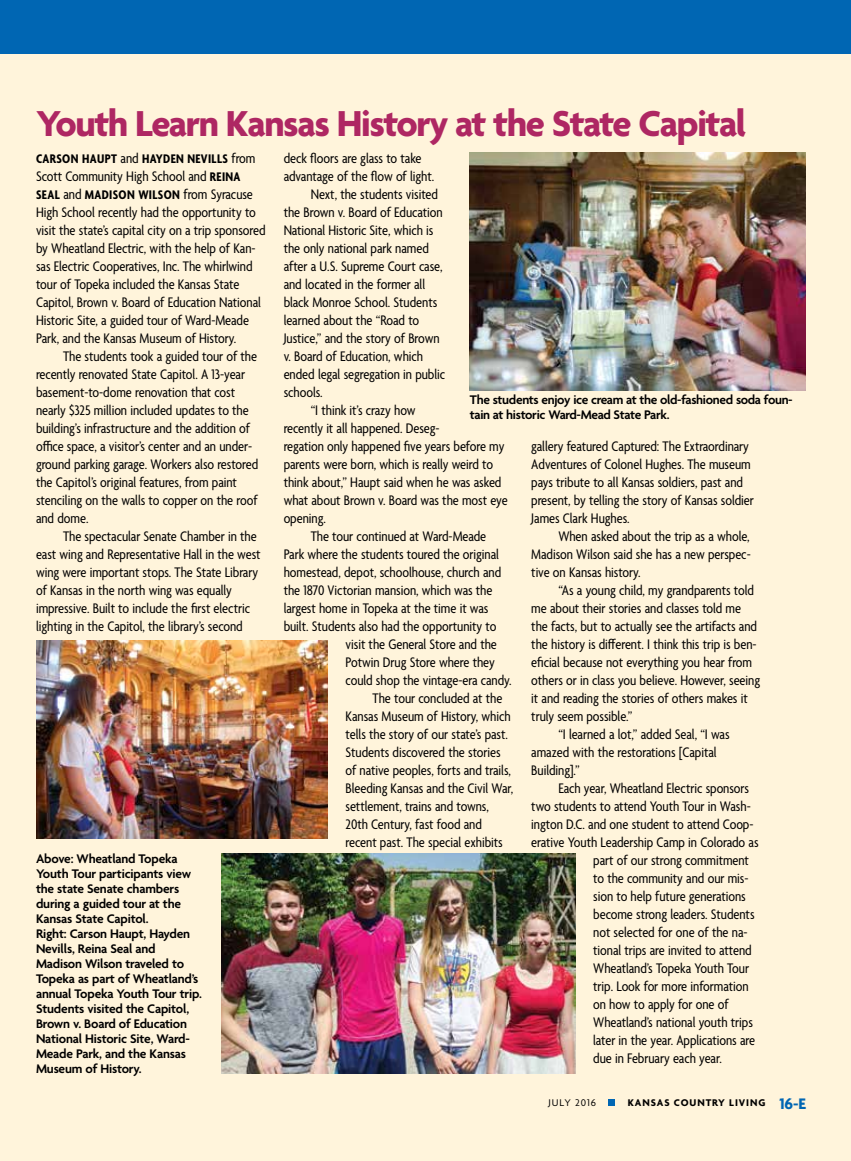
<style>
.page{position:relative;width:851px;height:1161px;background:#fff}
.page>*{position:absolute;margin:0;border:0;box-sizing:border-box;transform-origin:0 0}
.t1{font:700 39px "Agenda";letter-spacing:-.035em;color:#ae2763}
.t2{font:condensed 15px/18px "Agenda";letter-spacing:-.005em;color:#000}
.t3{font:600 13.5px/15px "Agenda";letter-spacing:-.015em;color:#000}
.t4{font:700 condensed 13.5px "Agenda";letter-spacing:.025em;color:#000}
.t5{font:700 10.5px "Agenda";letter-spacing:.09em;color:#000}
.t6{font:10.5px "Agenda";letter-spacing:.09em;color:#000}
.s1{font-weight:400;font-size:15px}
.s2{font-weight:700;font-size:13.5px}
.s3{font-size:16.5px;color:#0066b3}
</style>
<div class="page">
<div style="left:0;top:14px;width:850px;height:1147px;background:#fff4db"></div>
<img style="left:36px;top:641px;width:291px;height:197px">
<img style="left:469px;top:152px;width:337px;height:239px">
<img style="left:222px;top:853px;width:353px;height:221px">
<div style="left:608px;top:1099px;width:7px;height:7px;background:#0066b3"></div>
<div style="left:0;top:0;width:850px;height:54px;background:#0066b3"></div>
<h1 class="t1" style="left:36px;top:103px;width:711px">Youth Learn Kansas History at the State Capital</h1>
<p class="t4" style="left:36px;top:152px;width:221px">CARSON HAUPT <span class="s1">and</span> HAYDEN NEVILLS <span class="s1">from</span></p>
<p class="t2" style="left:36px;top:168px;width:206px">Scott Community High School and <span class="s2">REINA</span></p>
<p class="t4" style="left:36px;top:188px;width:218px">SEAL <span class="s1">and</span> MADISON WILSON <span class="s1">from Syracuse</span></p>
<p class="t2" style="left:36px;top:204px;width:231px">High School recently had the opportunity to visit the state’s capital city on a trip sponsored by Wheatland Electric, with the help of Kan&shy;sas Electric Cooperatives, Inc. The whirlwind tour of Topeka included the Kansas State Capitol, Brown v. Board of Education National Historic Site, a guided tour of Ward-Meade Park, and the Kansas Museum of History.</p>
<p class="t2" style="left:36px;top:348px;width:224px;text-indent:27px">The students took a guided tour of the recently renovated State Capitol. A 13-year basement-to-dome renovation that cost nearly $325 million included updates to the building’s infrastructure and the addition of office space, a visitor’s center and an under&shy;ground parking garage. Workers also restored the Capitol’s original features, from paint stenciling on the walls to copper on the roof and dome.</p>
<p class="t2" style="left:36px;top:528px;width:226px;text-indent:27px">The spectacular Senate Chamber in the east wing and Representative Hall in the west wing were important stops. The State Library of Kansas in the north wing was equally impressive. Built to include the first electric lighting in the Capitol, the library’s second</p>
<p class="t2" style="left:284px;top:150px;width:139px">deck floors are glass to take</p>
<p class="t2" style="left:284px;top:168px;width:152px">advantage of the flow of light.</p>
<p class="t2" style="left:311px;top:186px;width:129px">Next, the students visited</p>
<p class="t2" style="left:284px;top:204px;width:160px">the Brown v. Board of Education</p>
<p class="t2" style="left:284px;top:222px;width:151px">National Historic Site, which is</p>
<p class="t2" style="left:284px;top:240px;width:147px">the only national park named</p>
<p class="t2" style="left:284px;top:258px;width:160px">after a U.S. Supreme Court case,</p>
<p class="t2" style="left:284px;top:276px;width:143px">and located in the former all</p>
<p class="t2" style="left:284px;top:294px;width:155px">black Monroe School. Students</p>
<p class="t2" style="left:284px;top:312px;width:137px">learned about the “Road to</p>
<p class="t2" style="left:284px;top:330px;width:157px">Justice,” and the story of Brown</p>
<p class="t2" style="left:284px;top:348px;width:141px">v. Board of Education, which</p>
<p class="t2" style="left:284px;top:366px;width:163px">ended legal segregation in public</p>
<p class="t2" style="left:284px;top:384px;width:41px">schools.</p>
<p class="t2" style="left:311px;top:402px;width:106px">“I think it’s crazy how</p>
<p class="t2" style="left:284px;top:420px;width:157px">recently it all happened. Deseg-</p>
<p class="t2" style="left:284px;top:438px;width:222px">regation only happened five years before my</p>
<p class="t2" style="left:284px;top:456px;width:211px">parents were born, which is really weird to</p>
<p class="t2" style="left:284px;top:474px;width:219px">think about,” Haupt said when he was asked</p>
<p class="t2" style="left:284px;top:492px;width:225px">what about Brown v. Board was the most eye</p>
<p class="t2" style="left:284px;top:510px;width:44px">opening.</p>
<p class="t2" style="left:311px;top:528px;width:177px">The tour continued at Ward-Meade</p>
<p class="t2" style="left:284px;top:546px;width:217px">Park where the students toured the original</p>
<p class="t2" style="left:284px;top:564px;width:219px">homestead, depot, schoolhouse, church and</p>
<p class="t2" style="left:284px;top:582px;width:210px">the 1870 Victorian mansion, which was the</p>
<p class="t2" style="left:284px;top:600px;width:206px">largest home in Topeka at the time it was</p>
<p class="t2" style="left:284px;top:618px;width:214px">built. Students also had the opportunity to</p>
<p class="t2" style="left:345px;top:636px;width:153px">visit the General Store and the</p>
<p class="t2" style="left:345px;top:654px;width:151px">Potwin Drug Store where they</p>
<p class="t2" style="left:345px;top:672px;width:167px">could shop the vintage-era candy.</p>
<p class="t2" style="left:372px;top:690px;width:131px">The tour concluded at the</p>
<p class="t2" style="left:345px;top:708px;width:166px">Kansas Museum of History, which</p>
<p class="t2" style="left:345px;top:726px;width:164px">tells the story of our state’s past.</p>
<p class="t2" style="left:345px;top:744px;width:157px">Students discovered the stories</p>
<p class="t2" style="left:345px;top:762px;width:167px">of native peoples, forts and trails,</p>
<p class="t2" style="left:345px;top:780px;width:169px">Bleeding Kansas and the Civil War,</p>
<p class="t2" style="left:345px;top:798px;width:145px">settlement, trains and towns,</p>
<p class="t2" style="left:345px;top:816px;width:138px">20th Century, fast food and</p>
<p class="t2" style="left:345px;top:834px;width:159px">recent past. The special exhibits</p>
<p class="t3" style="left:470px;top:393px;width:324px">The students enjoy ice cream at the old-fashioned soda foun&shy;tain at historic Ward-Mead State Park.</p>
<p class="t2" style="left:531px;top:438px;width:224px">gallery featured Captured: The Extraordinary Adventures of Colonel Hughes. The museum pays tribute to all Kansas soldiers, past and present, by telling the story of Kansas soldier James Clark Hughes.</p>
<p class="t2" style="left:531px;top:528px;width:221px;text-align:justify;text-indent:27px">When asked about the trip as a whole, Madison Wilson said she has a new perspec&shy;tive on Kansas history.</p>
<p class="t2" style="left:558px;top:582px;width:197px">“As a young child, my grandparents told</p>
<p class="t2" style="left:531px;top:600px;width:211px">me about their stories and classes told me</p>
<p class="t2" style="left:531px;top:618px;width:227px">the facts, but to actually see the artifacts and</p>
<p class="t2" style="left:531px;top:636px;width:227px">the history is different. I think this trip is ben-</p>
<p class="t2" style="left:531px;top:654px;width:222px">eficial because not everything you hear from</p>
<p class="t2" style="left:531px;top:672px;width:230px">others or in class you believe. However, seeing</p>
<p class="t2" style="left:531px;top:690px;width:218px">it and reading the stories of others makes it</p>
<p class="t2" style="left:531px;top:708px;width:103px">truly seem possible.”</p>
<p class="t2" style="left:558px;top:726px;width:173px">“I learned a lot,” added Seal, “I was</p>
<p class="t2" style="left:531px;top:744px;width:187px">amazed with the restorations [Capital</p>
<p class="t2" style="left:531px;top:762px;width:50px">Building].”</p>
<p class="t2" style="left:558px;top:780px;width:192px">Each year, Wheatland Electric sponsors</p>
<p class="t2" style="left:531px;top:798px;width:221px">two students to attend Youth Tour in Wash-</p>
<p class="t2" style="left:531px;top:816px;width:224px">ington D.C. and one student to attend Coop-</p>
<p class="t2" style="left:531px;top:834px;width:229px">erative Youth Leadership Camp in Colorado as</p>
<p class="t2" style="left:593px;top:852px;width:157px">part of our strong commitment</p>
<p class="t2" style="left:593px;top:870px;width:157px">to the community and our mis-</p>
<p class="t2" style="left:593px;top:888px;width:154px">sion to help future generations</p>
<p class="t2" style="left:593px;top:906px;width:163px">become strong leaders. Students</p>
<p class="t2" style="left:593px;top:924px;width:156px">not selected for one of the na-</p>
<p class="t2" style="left:593px;top:942px;width:160px">tional trips are invited to attend</p>
<p class="t2" style="left:593px;top:960px;width:157px">Wheatland’s Topeka Youth Tour</p>
<p class="t2" style="left:593px;top:978px;width:157px">trip. Look for more information</p>
<p class="t2" style="left:593px;top:996px;width:137px">on how to apply for one of</p>
<p class="t2" style="left:593px;top:1014px;width:161px">Wheatland’s national youth trips</p>
<p class="t2" style="left:593px;top:1032px;width:163px">later in the year. Applications are</p>
<p class="t2" style="left:593px;top:1050px;width:130px">due in February each year.</p>
<p class="t3" style="left:36px;top:852px;width:167px">Above: Wheatland Topeka<br>Youth Tour participants view the state Senate chambers during a guided tour at the<br>Kansas State Capitol.<br>Right: Carson Haupt, Hayden<br>Nevills, Reina Seal and<br>Madison Wilson traveled to<br>Topeka as part of Wheatland’s annual Topeka Youth Tour trip.<br>Students visited the Capitol,<br>Brown v. Board of Education<br>National Historic Site, Ward-<br>Meade Park, and the Kansas<br>Museum of History.</p>
<p class="t6" style="left:548px;top:1096px;width:49px">JULY 2016</p>
<p class="t5" style="left:627px;top:1096px;width:180px">KANSAS COUNTRY LIVING <span class="s3">16-E</span></p>
</div>
